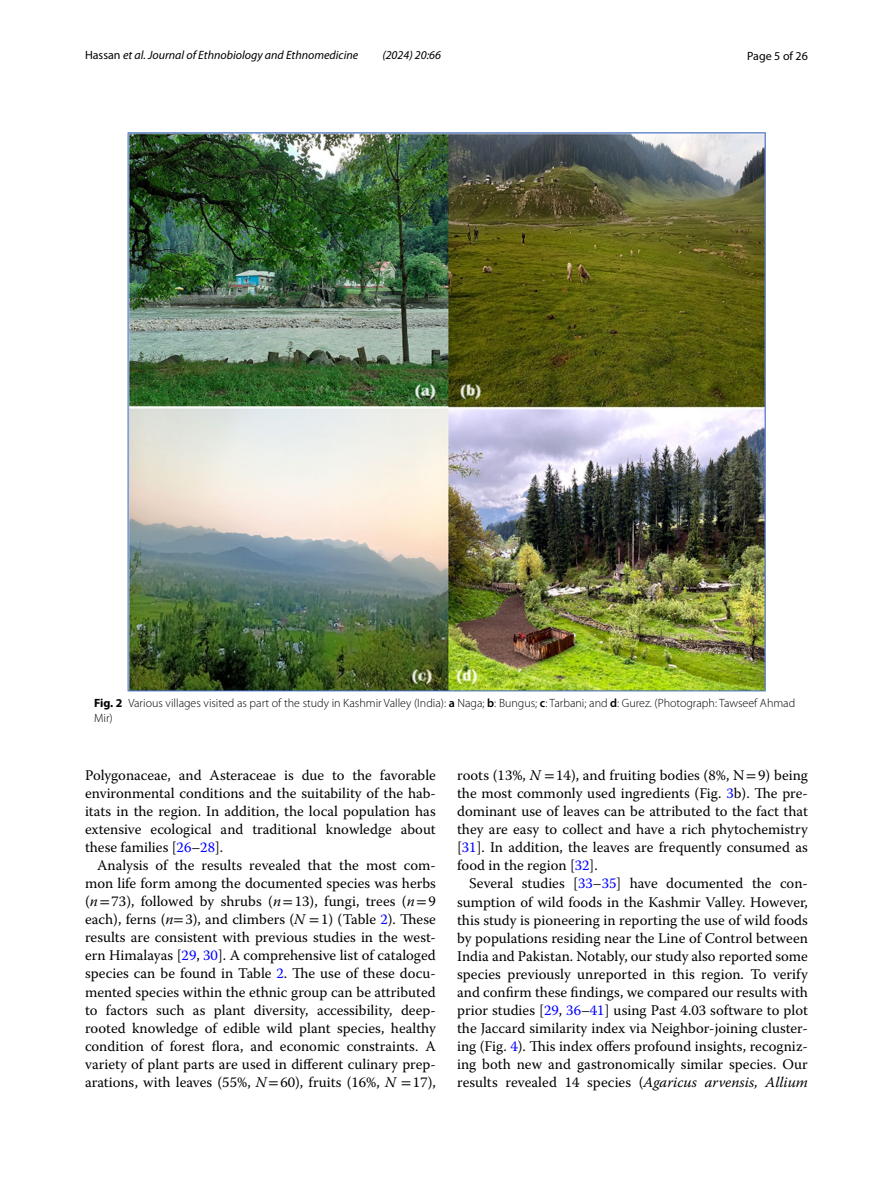
<style>
.page{position:relative;width:893px;height:1187px;background:#fff}
.page>*{position:absolute;margin:0;border:0;box-sizing:border-box;transform-origin:0 0}
.t1{font:14.7px/18px "Warnock Pro";color:#000;text-align:justify}
.t2{font:300 12px/15px "Myriad Pro";color:#000}
.t3{font:italic 12px "Myriad Pro";color:#000}
.t4{font:12px "Myriad Pro";color:#000}
.s1{font-style:normal}
.s2{font-weight:700}
.s3{font-weight:600}
.s4{color:#00f}
.s5{font-style:italic}
.s6{font-family:"STIX"}
</style>
<div class="page">
<img style="left:127px;top:133px;width:638px;height:558px">
<p class="t3" style="left:85px;top:48px;width:275px"><span class="s1">Hassan</span> et al. Journal of Ethnobiology and Ethnomedicine</p>
<p class="t3" style="left:382px;top:48px;width:60px">(2024) 20:66</p>
<p class="t4" style="left:747px;top:48px;width:62px">Page 5 of 26</p>
<p class="t2" style="left:94px;top:695px;width:703px"><span class="s2">Fig. 2</span> Various villages visited as part of the study in Kashmir Valley (India): <span class="s3">a</span> Naga; <span class="s3">b</span>: Bungus; <span class="s3">c</span>: Tarbani; and <span class="s3">d</span>: Gurez. (Photograph: Tawseef Ahmad<br>Mir)</p>
<p class="t1" style="left:85px;top:766px;width:352px">Polygonaceae, and Asteraceae is due to the favorable environmental conditions and the suitability of the hab&shy;itats in the region. In addition, the local population has extensive ecological and traditional knowledge about these families [<span class="s4">26</span>–<span class="s4">28</span>].</p>
<p class="t1" style="left:85px;top:856px;width:352px;text-indent:12px">Analysis of the results revealed that the most com&shy;mon life form among the documented species was herbs (<span class="s5">n</span><span class="s6">=</span>73), followed by shrubs (<span class="s5">n</span><span class="s6">=</span>13), fungi, trees (<span class="s5">n</span><span class="s6">=</span>9 each), ferns (<span class="s5">n</span><span class="s6">=</span>3), and climbers (<span class="s5">N</span> <span class="s6">=</span>1) (Table <span class="s4">2</span>). These results are consistent with previous studies in the west&shy;ern Himalayas [<span class="s4">29</span>, <span class="s4">30</span>]. A comprehensive list of cataloged species can be found in Table <span class="s4">2</span>. The use of these docu&shy;mented species within the ethnic group can be attributed to factors such as plant diversity, accessibility, deep&shy;rooted knowledge of edible wild plant species, healthy condition of forest flora, and economic constraints. A variety of plant parts are used in different culinary prep&shy;arations, with leaves (55%, <span class="s5">N</span><span class="s6">=</span>60), fruits (16%, <span class="s5">N</span> <span class="s6">=</span>17),</p>
<p class="t1" style="left:457px;top:766px;width:352px">roots (13%, <span class="s5">N</span> <span class="s6">=</span>14), and fruiting bodies (8%, N<span class="s6">=</span>9) being the most commonly used ingredients (Fig. <span class="s4">3</span>b). The pre&shy;dominant use of leaves can be attributed to the fact that they are easy to collect and have a rich phytochemistry [<span class="s4">31</span>]. In addition, the leaves are frequently consumed as food in the region [<span class="s4">32</span>].</p>
<p class="t1" style="left:457px;top:874px;width:352px;text-indent:12px">Several studies [<span class="s4">33</span>–<span class="s4">35</span>] have documented the con&shy;sumption of wild foods in the Kashmir Valley. However, this study is pioneering in reporting the use of wild foods by populations residing near the Line of Control between India and Pakistan. Notably, our study also reported some species previously unreported in this region. To verify and confirm these findings, we compared our results with prior studies [<span class="s4">29</span>, <span class="s4">36</span>–<span class="s4">41</span>] using Past 4.03 software to plot the Jaccard similarity index via Neighbor-joining cluster&shy;ing (Fig. <span class="s4">4</span>). This index offers profound insights, recogniz&shy;ing both new and gastronomically similar species. Our results revealed 14 species (<span class="s5">Agaricus arvensis, Allium</span></p>
</div>
